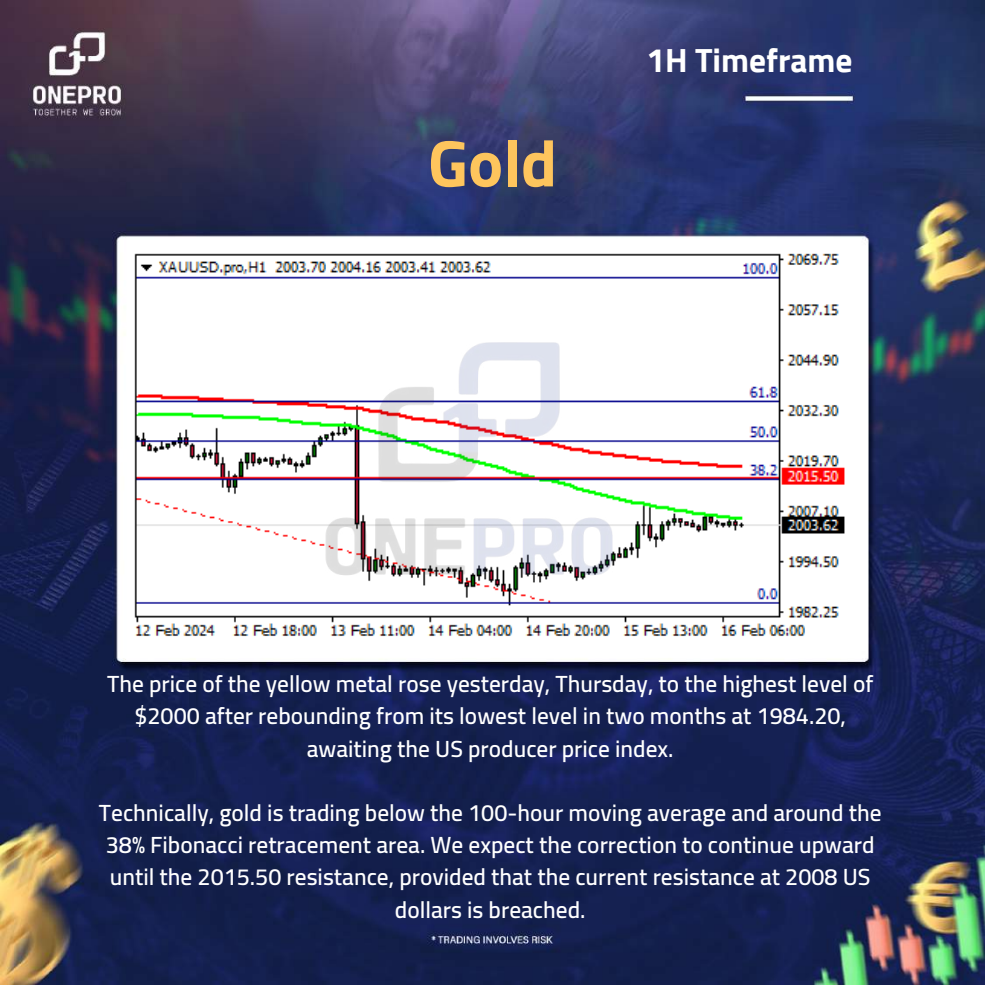
<style>
.page{position:relative;width:985px;height:985px;background:#fff}
.page>*{position:absolute;margin:0;border:0;box-sizing:border-box;transform-origin:0 0}
.t1{font:700 65.71px "Cairo";color:#fec55d}
.t2{font:700 33.34px "Cairo";color:#fff}
.t3{font:600 23.36px/32.2px "Cairo";color:#fff;text-align:center}
</style>
<div class="page">
<img style="left:0;top:0;width:984px;height:984px">
<img style="left:132px;top:252px;width:716px;height:395px">
<img style="left:299px;top:330px;width:337px;height:260px">
<h1 class="t1" style="left:428px;top:125px;width:130px">Gold</h1>
<h2 class="t2" style="left:646px;top:41px;width:207px">1H Timeframe</h2>
<p class="t3" style="left:107px;top:668px;width:767px">The price of the yellow metal rose yesterday, Thursday, to the highest level of $2000 after rebounding from its lowest level in two months at 1984.20, awaiting the US producer price index.</p>
<p class="t3" style="left:99px;top:796px;width:784px">Technically, gold is trading below the 100-hour moving average and around the 38% Fibonacci retracement area. We expect the correction to continue upward until the 2015.50 resistance, provided that the current resistance at 2008 US dollars is breached.</p>
</div>
